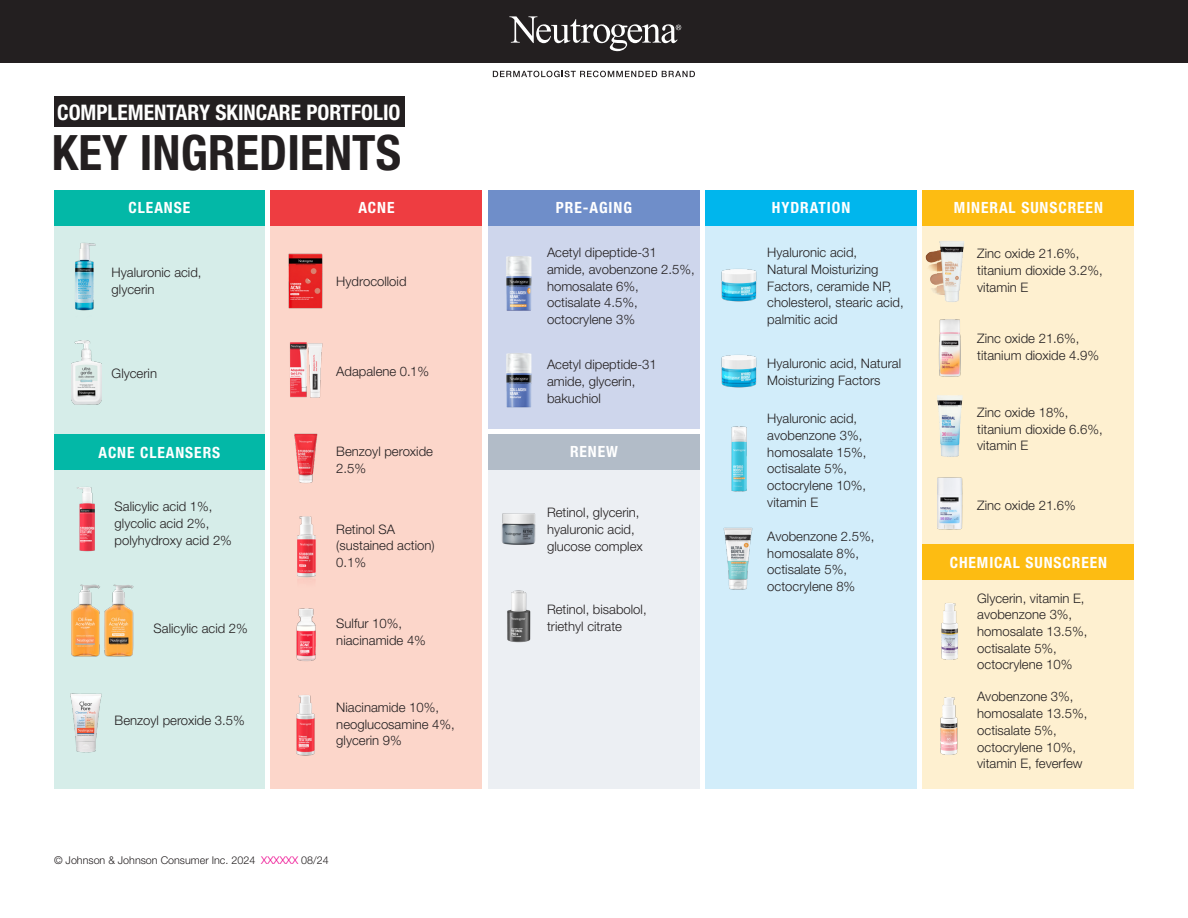
<style>
.page{position:relative;width:1188px;height:918px;background:#fff}
.page>*{position:absolute;margin:0;border:0;box-sizing:border-box;transform-origin:0 0}
.t1{font:700 condensed 48.9px "Helvetica Neue LT Std";letter-spacing:.005em;color:#231f20}
.t2{font:700 condensed 21.45px "Helvetica Neue LT Std";color:#fff}
.eyebrow{font:700 condensed 15.45px "Helvetica Neue LT Std";letter-spacing:.06em;color:#fff}
.subhead_1{font:300 13.05px/16.6px "Helvetica Neue LT Std";color:#231f20}
.Bullet{font:300 10.8px "Helvetica Neue LT Std";color:#231f20}
.s1{color:#ed028c}
</style>
<div class="page">
<div style="left:488px;top:190px;width:211px;height:239px;background:#ced6ec"></div>
<div style="left:54px;top:97px;width:350px;height:30px;background:#231f20"></div>
<div style="left:923px;top:190px;width:211px;height:599px;background:#fef0d0"></div>
<img style="left:925px;top:251px;width:12px;height:43px">
<img style="left:937px;top:241px;width:28px;height:61px">
<img style="left:938px;top:319px;width:23px;height:58px">
<div style="left:271px;top:191px;width:211px;height:598px;background:#fcd6ca"></div>
<img style="left:288px;top:253px;width:35px;height:56px">
<div style="left:54px;top:190px;width:211px;height:599px;background:#d6ede9"></div>
<div style="left:488px;top:449px;width:211px;height:340px;background:#eceff3"></div>
<div style="left:488px;top:190px;width:212px;height:35px;background:#6f8ec9"></div>
<div style="left:488px;top:434px;width:212px;height:36px;background:#b2bcc8"></div>
<div style="left:54px;top:190px;width:211px;height:35px;background:#03b8a7"></div>
<div style="left:705px;top:190px;width:212px;height:599px;background:#d2edfa"></div>
<div style="left:923px;top:190px;width:211px;height:35px;background:#fdbc12"></div>
<div style="left:923px;top:545px;width:211px;height:35px;background:#fdbc12"></div>
<div style="left:705px;top:190px;width:212px;height:35px;background:#00b6ed"></div>
<div style="left:271px;top:190px;width:211px;height:35px;background:#ee3d41"></div>
<div style="left:54px;top:434px;width:211px;height:36px;background:#03b8a7"></div>
<img style="left:77px;top:487px;width:18px;height:65px">
<img style="left:294px;top:433px;width:24px;height:50px">
<img style="left:297px;top:516px;width:19px;height:64px">
<img style="left:70px;top:693px;width:32px;height:60px">
<img style="left:731px;top:426px;width:16px;height:66px">
<img style="left:937px;top:395px;width:26px;height:87px">
<img style="left:71px;top:340px;width:31px;height:65px">
<img style="left:75px;top:242px;width:21px;height:69px">
<img style="left:296px;top:608px;width:20px;height:53px">
<img style="left:937px;top:461px;width:25px;height:69px">
<img style="left:501px;top:513px;width:35px;height:32px">
<img style="left:290px;top:342px;width:33px;height:56px">
<div style="left:0;top:0;width:1188px;height:62px;background:#231f20"></div>
<svg style="left:509px;top:16px;width:172px;height:35px"></svg>
<svg style="left:493px;top:71px;width:202px;height:6px"></svg>
<img style="left:296px;top:695px;width:19px;height:61px">
<img style="left:506px;top:256px;width:26px;height:55px">
<img style="left:506px;top:353px;width:26px;height:55px">
<img style="left:721px;top:269px;width:36px;height:33px">
<img style="left:721px;top:354px;width:36px;height:34px">
<img style="left:723px;top:527px;width:30px;height:63px">
<img style="left:941px;top:603px;width:17px;height:57px">
<img style="left:940px;top:697px;width:18px;height:58px">
<img style="left:507px;top:590px;width:24px;height:53px">
<img style="left:104px;top:584px;width:30px;height:73px">
<img style="left:71px;top:584px;width:29px;height:73px">
<p class="t2" style="left:57px;top:99px;width:345px">COMPLEMENTARY SKINCARE PORTFOLIO</p>
<p class="t1" style="left:52px;top:123px;width:351px">KEY INGREDIENTS</p>
<p class="eyebrow" style="left:129px;top:198px;width:63px">CLEANSE</p>
<p class="eyebrow" style="left:358px;top:198px;width:38px">ACNE</p>
<p class="eyebrow" style="left:556px;top:198px;width:78px">PRE-AGING</p>
<p class="subhead_1" style="left:112px;top:264px;width:91px">Hyaluronic acid, glycerin</p>
<p class="subhead_1" style="left:112px;top:365px;width:47px">Glycerin</p>
<p class="eyebrow" style="left:99px;top:443px;width:123px">ACNE CLEANSERS</p>
<p class="subhead_1" style="left:115px;top:498px;width:119px">Salicylic acid 1%, glycolic acid 2%, polyhydroxy acid 2%</p>
<p class="subhead_1" style="left:154px;top:620px;width:96px">Salicylic acid 2%</p>
<p class="subhead_1" style="left:115px;top:712px;width:132px">Benzoyl peroxide 3.5%</p>
<p class="subhead_1" style="left:336px;top:273px;width:72px">Hydrocolloid</p>
<p class="subhead_1" style="left:336px;top:363px;width:94px">Adapalene 0.1%</p>
<p class="subhead_1" style="left:336px;top:443px;width:98px">Benzoyl peroxide<br>2.5%</p>
<p class="subhead_1" style="left:336px;top:520px;width:100px">Retinol SA (sustained action)<br>0.1%</p>
<p class="subhead_1" style="left:336px;top:615px;width:91px">Sulfur 10%, niacinamide 4%</p>
<p class="subhead_1" style="left:336px;top:699px;width:120px">Niacinamide 10%, neoglucosamine 4%, glycerin 9%</p>
<p class="Bullet" style="left:54px;top:854px;width:276px">© Johnson &amp; Johnson Consumer Inc. 2024 <span class="s1">XXXXXX</span> 08/24</p>
<p class="subhead_1" style="left:547px;top:244px;width:149px">Acetyl dipeptide-31 amide, avobenzone 2.5%, homosalate 6%, octisalate 4.5%, octocrylene 3%</p>
<p class="subhead_1" style="left:547px;top:356px;width:111px">Acetyl dipeptide-31 amide, glycerin, bakuchiol</p>
<p class="eyebrow" style="left:570px;top:443px;width:49px">RENEW</p>
<p class="subhead_1" style="left:547px;top:504px;width:97px">Retinol, glycerin, hyaluronic acid, glucose complex</p>
<p class="subhead_1" style="left:547px;top:601px;width:101px">Retinol, bisabolol, triethyl citrate</p>
<p class="eyebrow" style="left:772px;top:198px;width:80px">HYDRATION</p>
<p class="eyebrow" style="left:954px;top:198px;width:150px">MINERAL SUNSCREEN</p>
<p class="subhead_1" style="left:767px;top:244px;width:138px">Hyaluronic acid,<br>Natural Moisturizing<br>Factors, ceramide NP, cholesterol, stearic acid, palmitic acid</p>
<p class="subhead_1" style="left:767px;top:355px;width:135px">Hyaluronic acid, Natural<br>Moisturizing Factors</p>
<p class="subhead_1" style="left:767px;top:410px;width:101px">Hyaluronic acid, avobenzone 3%, homosalate 15%, octisalate 5%, octocrylene 10%, vitamin E</p>
<p class="subhead_1" style="left:767px;top:528px;width:109px">Avobenzone 2.5%, homosalate 8%, octisalate 5%, octocrylene 8%</p>
<p class="subhead_1" style="left:977px;top:245px;width:127px">Zinc oxide 21.6%, titanium dioxide 3.2%, vitamin E</p>
<p class="subhead_1" style="left:977px;top:330px;width:123px">Zinc oxide 21.6%, titanium dioxide 4.9%</p>
<p class="subhead_1" style="left:977px;top:404px;width:127px">Zinc oxide 18%, titanium dioxide 6.6%, vitamin E</p>
<p class="subhead_1" style="left:977px;top:497px;width:100px">Zinc oxide 21.6%</p>
<p class="eyebrow" style="left:950px;top:553px;width:159px">CHEMICAL SUNSCREEN</p>
<p class="subhead_1" style="left:977px;top:589px;width:112px">Glycerin, vitamin E, avobenzone 3%, homosalate 13.5%, octisalate 5%, octocrylene 10%</p>
<p class="subhead_1" style="left:977px;top:688px;width:112px">Avobenzone 3%, homosalate 13.5%, octisalate 5%, octocrylene 10%, vitamin E, feverfew</p>
</div>
